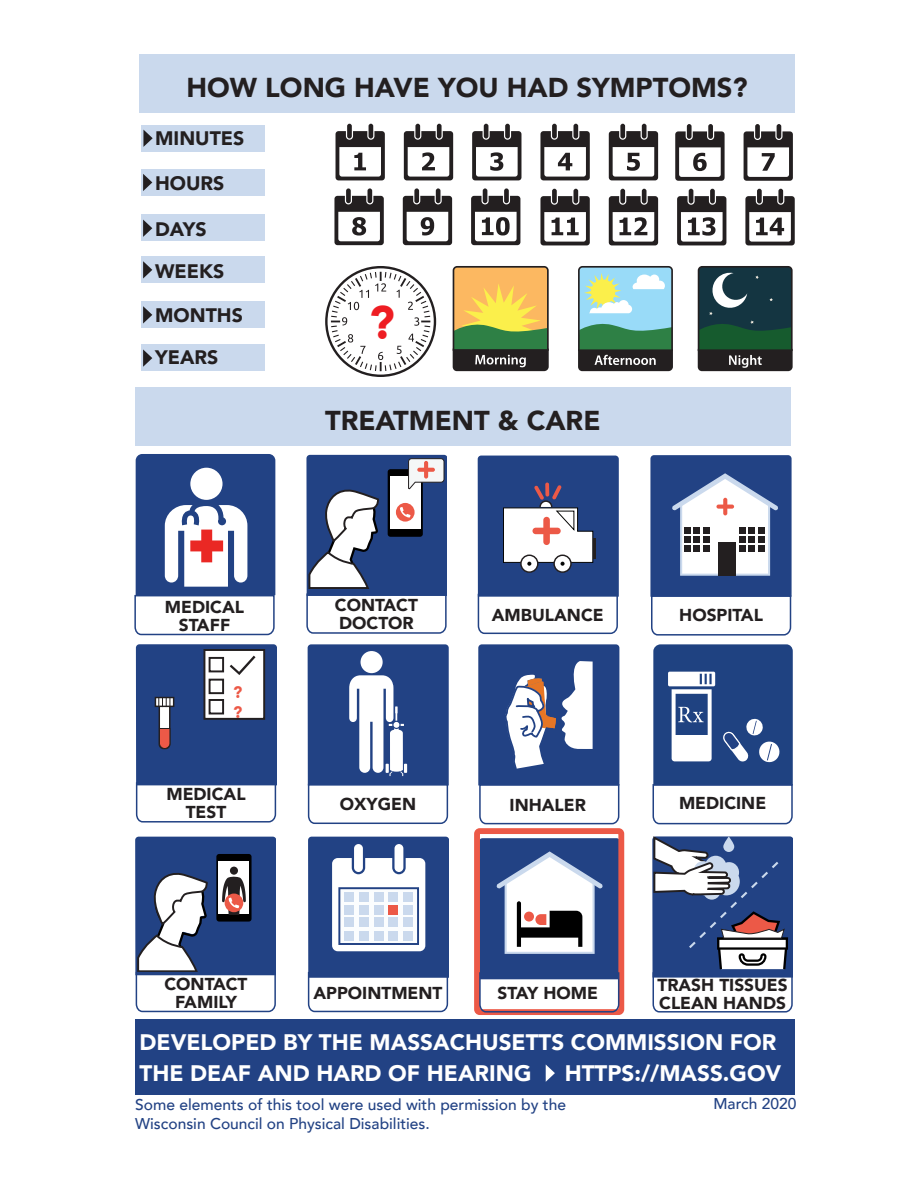
<style>
.page{position:relative;width:918px;height:1188px;background:#fff}
.page>*{position:absolute;margin:0;border:0;box-sizing:border-box;transform-origin:0 0}
.t1{font:900 46.8px "Avenir";color:#ee1d23}
.t2{font:900 27.3px "Avenir";color:#231f20}
.t3{font:900 22.35px/31.2px "Avenir";color:#fff}
.t4{font:900 19.5px "Avenir";color:#231f20}
.t5{font:900 17.25px/18px "Avenir";color:#231f20}
.t6{font:900 16.5px/19.6px "Avenir";color:#ec5947}
.t7{font:500 15.6px "Avenir";color:#224284}
</style>
<div class="page">
<div style="left:135px;top:387px;width:655px;height:58px;background:#cad9ed"></div>
<div style="left:141px;top:125px;width:123px;height:26px;background:#cad9ed"></div>
<div style="left:141px;top:169px;width:123px;height:27px;background:#cad9ed"></div>
<div style="left:141px;top:214px;width:123px;height:27px;background:#cad9ed"></div>
<div style="left:141px;top:256px;width:123px;height:26px;background:#cad9ed"></div>
<div style="left:141px;top:301px;width:123px;height:27px;background:#cad9ed"></div>
<div style="left:141px;top:344px;width:123px;height:27px;background:#cad9ed"></div>
<div style="left:140px;top:54px;width:655px;height:59px;background:#cad9ed"></div>
<hr style="left:368px;top:188px;width:4px;height:15px;background:#231f20;border-radius:2px">
<div style="left:346px;top:188px;width:5px;height:15px;background:#231f20;border-radius:2px"></div>
<svg style="left:334px;top:196px;width:50px;height:49px"></svg>
<div style="left:436px;top:188px;width:5px;height:15px;background:#231f20;border-radius:2px"></div>
<div style="left:414px;top:188px;width:5px;height:15px;background:#231f20;border-radius:2px"></div>
<svg style="left:403px;top:196px;width:49px;height:49px"></svg>
<div style="left:504px;top:188px;width:5px;height:15px;background:#231f20;border-radius:2px"></div>
<hr style="left:483px;top:188px;width:4px;height:15px;background:#231f20;border-radius:2px">
<svg style="left:471px;top:196px;width:49px;height:49px"></svg>
<hr style="left:574px;top:189px;width:4px;height:15px;background:#231f20;border-radius:2px">
<div style="left:552px;top:189px;width:5px;height:15px;background:#231f20;border-radius:2px"></div>
<svg style="left:540px;top:196px;width:50px;height:49px"></svg>
<div style="left:642px;top:189px;width:5px;height:15px;background:#231f20;border-radius:2px"></div>
<div style="left:620px;top:189px;width:5px;height:15px;background:#231f20;border-radius:2px"></div>
<svg style="left:609px;top:196px;width:49px;height:49px"></svg>
<div style="left:710px;top:189px;width:5px;height:15px;background:#231f20;border-radius:2px"></div>
<hr style="left:689px;top:189px;width:4px;height:15px;background:#231f20;border-radius:2px">
<svg style="left:677px;top:196px;width:49px;height:49px"></svg>
<div style="left:778px;top:189px;width:5px;height:15px;background:#231f20;border-radius:2px"></div>
<div style="left:757px;top:189px;width:5px;height:15px;background:#231f20;border-radius:2px"></div>
<svg style="left:745px;top:196px;width:50px;height:49px"></svg>
<div style="left:708px;top:124px;width:5px;height:15px;background:#231f20;border-radius:2px"></div>
<div style="left:687px;top:124px;width:5px;height:15px;background:#231f20;border-radius:2px"></div>
<svg style="left:675px;top:131px;width:50px;height:50px"></svg>
<hr style="left:777px;top:124px;width:4px;height:15px;background:#231f20;border-radius:2px">
<div style="left:755px;top:124px;width:5px;height:15px;background:#231f20;border-radius:2px"></div>
<svg style="left:744px;top:131px;width:49px;height:50px"></svg>
<hr style="left:369px;top:124px;width:4px;height:15px;background:#231f20;border-radius:2px">
<div style="left:347px;top:124px;width:5px;height:15px;background:#231f20;border-radius:2px"></div>
<svg style="left:336px;top:131px;width:49px;height:49px"></svg>
<div style="left:437px;top:124px;width:5px;height:15px;background:#231f20;border-radius:2px"></div>
<div style="left:415px;top:124px;width:5px;height:15px;background:#231f20;border-radius:2px"></div>
<svg style="left:404px;top:131px;width:49px;height:49px"></svg>
<div style="left:505px;top:124px;width:5px;height:15px;background:#231f20;border-radius:2px"></div>
<hr style="left:484px;top:124px;width:4px;height:15px;background:#231f20;border-radius:2px">
<svg style="left:472px;top:131px;width:49px;height:49px"></svg>
<hr style="left:574px;top:124px;width:4px;height:15px;background:#231f20;border-radius:2px">
<div style="left:552px;top:124px;width:5px;height:15px;background:#231f20;border-radius:2px"></div>
<svg style="left:540px;top:131px;width:50px;height:49px"></svg>
<div style="left:642px;top:124px;width:5px;height:15px;background:#231f20;border-radius:2px"></div>
<div style="left:620px;top:124px;width:5px;height:15px;background:#231f20;border-radius:2px"></div>
<svg style="left:609px;top:131px;width:49px;height:49px"></svg>
<svg style="left:326px;top:267px;width:109px;height:109px"></svg>
<div style="left:325px;top:266px;width:111px;height:111px;border:2px solid #231f20;border-radius:50%"></div>
<svg style="left:331px;top:272px;width:99px;height:99px"></svg>
<svg style="left:453px;top:266px;width:96px;height:105px;background:#a1934c"></svg>
<svg style="left:578px;top:266px;width:95px;height:105px;background:#79a39a"></svg>
<svg style="left:698px;top:266px;width:95px;height:105px;background:#274442"></svg>
<svg style="left:143px;top:130px;width:10px;height:17px"></svg>
<svg style="left:143px;top:174px;width:9px;height:17px"></svg>
<svg style="left:143px;top:220px;width:9px;height:17px"></svg>
<svg style="left:143px;top:261px;width:9px;height:18px"></svg>
<svg style="left:143px;top:306px;width:9px;height:18px"></svg>
<svg style="left:143px;top:349px;width:9px;height:18px"></svg>
<div style="left:136px;top:1019px;width:659px;height:76px;background:#224284"></div>
<svg style="left:546px;top:1065px;width:9px;height:17px"></svg>
<div style="left:474px;top:828px;width:150px;height:187px;border:6px solid #ec5947;border-radius:3px"></div>
<svg style="left:477px;top:456px;width:142px;height:179px"></svg>
<svg style="left:478px;top:644px;width:142px;height:181px"></svg>
<svg style="left:478px;top:838px;width:142px;height:175px"></svg>
<svg style="left:650px;top:455px;width:142px;height:181px"></svg>
<svg style="left:652px;top:644px;width:141px;height:181px"></svg>
<svg style="left:652px;top:836px;width:141px;height:177px"></svg>
<svg style="left:134px;top:454px;width:141px;height:182px"></svg>
<svg style="left:135px;top:644px;width:142px;height:179px"></svg>
<svg style="left:306px;top:455px;width:141px;height:179px"></svg>
<svg style="left:307px;top:644px;width:142px;height:180px"></svg>
<svg style="left:307px;top:837px;width:142px;height:176px"></svg>
<svg style="left:135px;top:837px;width:141px;height:176px"></svg>
<p class="t2" style="left:187px;top:64px;width:563px">HOW LONG HAVE YOU HAD SYMPTOMS?</p>
<p class="t4" style="left:155px;top:122px;width:91px">MINUTES</p>
<p class="t4" style="left:155px;top:166px;width:71px">HOURS</p>
<p class="t4" style="left:155px;top:212px;width:53px">DAYS</p>
<p class="t4" style="left:155px;top:254px;width:71px">WEEKS</p>
<p class="t4" style="left:155px;top:298px;width:89px">MONTHS</p>
<p class="t4" style="left:155px;top:340px;width:65px">YEARS</p>
<p class="t1" style="left:369px;top:282px;width:28px">?</p>
<p class="t2" style="left:325px;top:397px;width:277px">TREATMENT &amp; CARE</p>
<p class="t5" style="left:165px;top:597px;width:81px">MEDICAL</p>
<p class="t5" style="left:179px;top:615px;width:53px">STAFF</p>
<p class="t6" style="left:233px;top:682px;width:11px">? ?</p>
<p class="t5" style="left:166px;top:785px;width:81px">MEDICAL</p>
<p class="t5" style="left:186px;top:803px;width:42px">TEST</p>
<p class="t5" style="left:164px;top:974px;width:85px">CONTACT</p>
<p class="t5" style="left:175px;top:992px;width:63px">FAMILY</p>
<p class="t5" style="left:335px;top:596px;width:85px">CONTACT</p>
<p class="t5" style="left:339px;top:614px;width:76px">DOCTOR</p>
<p class="t5" style="left:340px;top:795px;width:78px">OXYGEN</p>
<p class="t5" style="left:492px;top:605px;width:113px">AMBULANCE</p>
<p class="t5" style="left:510px;top:795px;width:78px">INHALER</p>
<p class="t5" style="left:679px;top:605px;width:85px">HOSPITAL</p>
<p class="t5" style="left:679px;top:794px;width:89px">MEDICINE</p>
<p class="t5" style="left:313px;top:983px;width:131px">APPOINTMENT</p>
<p class="t5" style="left:497px;top:984px;width:102px">STAY HOME</p>
<p class="t5" style="left:657px;top:976px;width:132px">TRASH TISSUES<br>CLEAN HANDS</p>
<p class="t3" style="left:140px;top:1026px;width:638px">DEVELOPED BY THE MASSACHUSETTS COMMISSION FOR<br>THE DEAF AND HARD OF HEARING</p>
<p class="t3" style="left:565px;top:1057px;width:218px">HTTPS://MASS.GOV</p>
<p class="t7" style="left:135px;top:1091px;width:432px">Some elements of this tool were used with permission by the</p>
<p class="t7" style="left:713px;top:1090px;width:84px">March 2020</p>
<p class="t7" style="left:135px;top:1110px;width:296px">Wisconsin Council on Physical Disabilities.</p>
</div>
